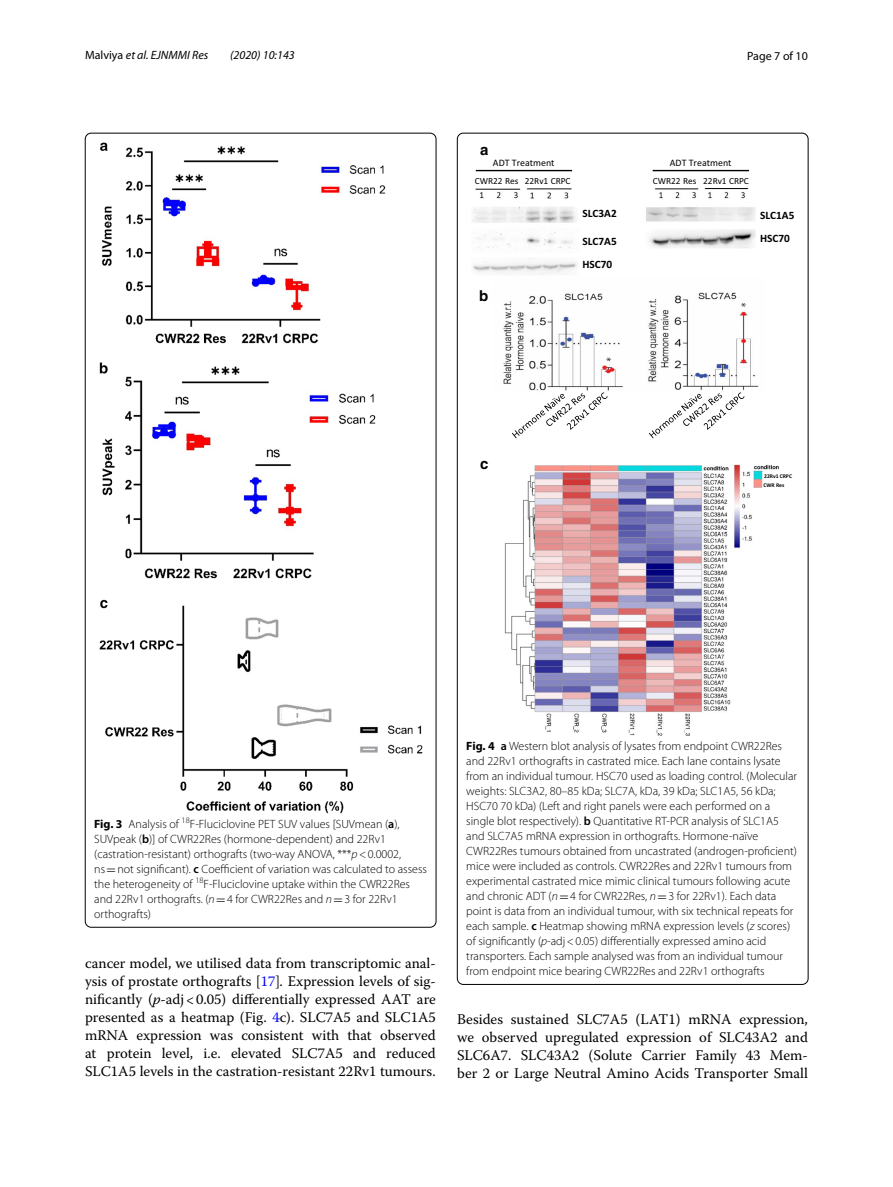
<style>
.page{position:relative;width:893px;height:1187px;background:#fff}
.page>*{position:absolute;margin:0;border:0;box-sizing:border-box;transform-origin:0 0}
.t1{font:15px "Helvetica Bold 2";color:#000}
.t2{font:14.7px/18px "Warnock Pro";color:#000;text-align:justify}
.t3{font:300 12px/15px "Myriad Pro";color:#000}
.t4{font:italic 12px "Myriad Pro";color:#000}
.t5{font:12px "Myriad Pro";color:#000}
.t6{font:11.25px/23.1px "Calibri Bold 2";color:#000}
.t7{font:9.9px "Calibri 2";color:#000}
.t8{font:9.3px "Calibri 2";color:#000}
.t9{font:5.7px "Calibri Bold 2";letter-spacing:-.005em;color:#000}
.s1{font-style:normal}
.s2{font-weight:700}
.s3{font-weight:600}
.s4{font-style:italic}
.s5{font-family:"MTSY";font-weight:400}
.s6{color:#00f}
</style>
<div class="page">
<img style="left:99px;top:142px;width:323px;height:671px">
<img style="left:472px;top:188px;width:307px;height:547px">
<svg style="left:512px;top:392px;width:95px;height:46px"></svg>
<svg style="left:649px;top:392px;width:95px;height:46px"></svg>
<div style="left:763px;top:472px;width:25px;height:16px;background:#fff"></div>
<hr style="left:653px;top:170px;width:96px;height:1px;background:#000">
<hr style="left:476px;top:170px;width:96px;height:1px;background:#000">
<p class="t4" style="left:85px;top:48px;width:125px"><span class="s1">Malviya</span> et al. EJNMMI Res</p>
<p class="t4" style="left:230px;top:48px;width:66px">(2020) 10:143</p>
<p class="t5" style="left:747px;top:48px;width:62px">Page 7 of 10</p>
<p class="t1" style="left:480px;top:141px;width:10px">a</p>
<p class="t7" style="left:493px;top:156px;width:63px">ADT Treatment</p>
<p class="t8" style="left:475px;top:175px;width:97px">CWR22 Res 22Rv1 CRPC</p>
<p class="t1" style="left:479px;top:287px;width:11px">b</p>
<p class="t6" style="left:582px;top:201px;width:36px">SLC3A2</p>
<p class="t6" style="left:582px;top:229px;width:36px;line-height:23.5px">SLC7A5<br>HSC70</p>
<p class="t7" style="left:670px;top:156px;width:63px">ADT Treatment</p>
<p class="t8" style="left:653px;top:175px;width:98px">CWR22 Res 22Rv1 CRPC</p>
<p class="t6" style="left:760px;top:203px;width:36px">SLC1A5<br>HSC70</p>
<p class="t1" style="left:480px;top:454px;width:10px">c</p>
<p class="t9" style="left:764px;top:472px;width:29px">22Rv1 CRPC</p>
<p class="t9" style="left:764px;top:481px;width:22px">CWR Res</p>
<p class="t3" style="left:94px;top:816px;width:334px"><span class="s2">Fig. 3</span> Analysis of <sup>18</sup>F-Fluciclovine PET SUV values [SUVmean (<span class="s3">a</span>), SUVpeak (<span class="s3">b</span>)] of CWR22Res (hormone-dependent) and 22Rv1 (castration-resistant) orthografts (two-way ANOVA, ***<span class="s4">p</span>&lt;0.0002, ns<span class="s5">=</span>not significant). <span class="s3">c</span> Coefficient of variation was calculated to assess the heterogeneity of <sup>18</sup>F-Fluciclovine uptake within the CWR22Res and 22Rv1 orthografts. (<span class="s4">n</span><span class="s5">=</span>4 for CWR22Res and <span class="s4">n</span><span class="s5">=</span>3 for 22Rv1 orthografts)</p>
<p class="t2" style="left:85px;top:954px;width:352px">cancer model, we utilised data from transcriptomic anal&shy;ysis of prostate orthografts [<span class="s6">17</span>]<span class="s4">.</span> Expression levels of sig&shy;nificantly (<span class="s4">p</span>-adj&lt;0.05) differentially expressed AAT are presented as a heatmap (Fig. <span class="s6">4</span>c). SLC7A5 and SLC1A5 mRNA expression was consistent with that observed at protein level, i.e. elevated SLC7A5 and reduced SLC1A5 levels in the castration-resistant 22Rv1 tumours.</p>
<p class="t3" style="left:466px;top:738px;width:332px"><span class="s2">Fig. 4</span> <span class="s3">a</span> Western blot analysis of lysates from endpoint CWR22Res and 22Rv1 orthografts in castrated mice. Each lane contains lysate from an individual tumour. HSC70 used as loading control. (Molecular weights: SLC3A2, 80–85 kDa; SLC7A, kDa, 39 kDa; SLC1A5, 56 kDa; HSC70 70 kDa) (Left and right panels were each performed on a single blot respectively). <span class="s3">b</span> Quantitative RT-PCR analysis of SLC1A5 and SLC7A5 mRNA expression in orthografts. Hormone-naïve CWR22Res tumours obtained from uncastrated (androgen-proficient) mice were included as controls. CWR22Res and 22Rv1 tumours from experimental castrated mice mimic clinical tumours following acute and chronic ADT (<span class="s4">n</span><span class="s5">=</span>4 for CWR22Res, <span class="s4">n</span><span class="s5">=</span>3 for 22Rv1). Each data point is data from an individual tumour, with six technical repeats for each sample. <span class="s3">c</span> Heatmap showing mRNA expression levels (<span class="s4">z</span> scores) of significantly (<span class="s4">p</span>-adj&lt;0.05) differentially expressed amino acid transporters. Each sample analysed was from an individual tumour from endpoint mice bearing CWR22Res and 22Rv1 orthografts</p>
<p class="t2" style="left:457px;top:1010px;width:352px">Besides sustained SLC7A5 (LAT1) mRNA expression, we observed upregulated expression of SLC43A2 and SLC6A7. SLC43A2 (Solute Carrier Family 43 Mem&shy;ber 2 or Large Neutral Amino Acids Transporter Small</p>
</div>
